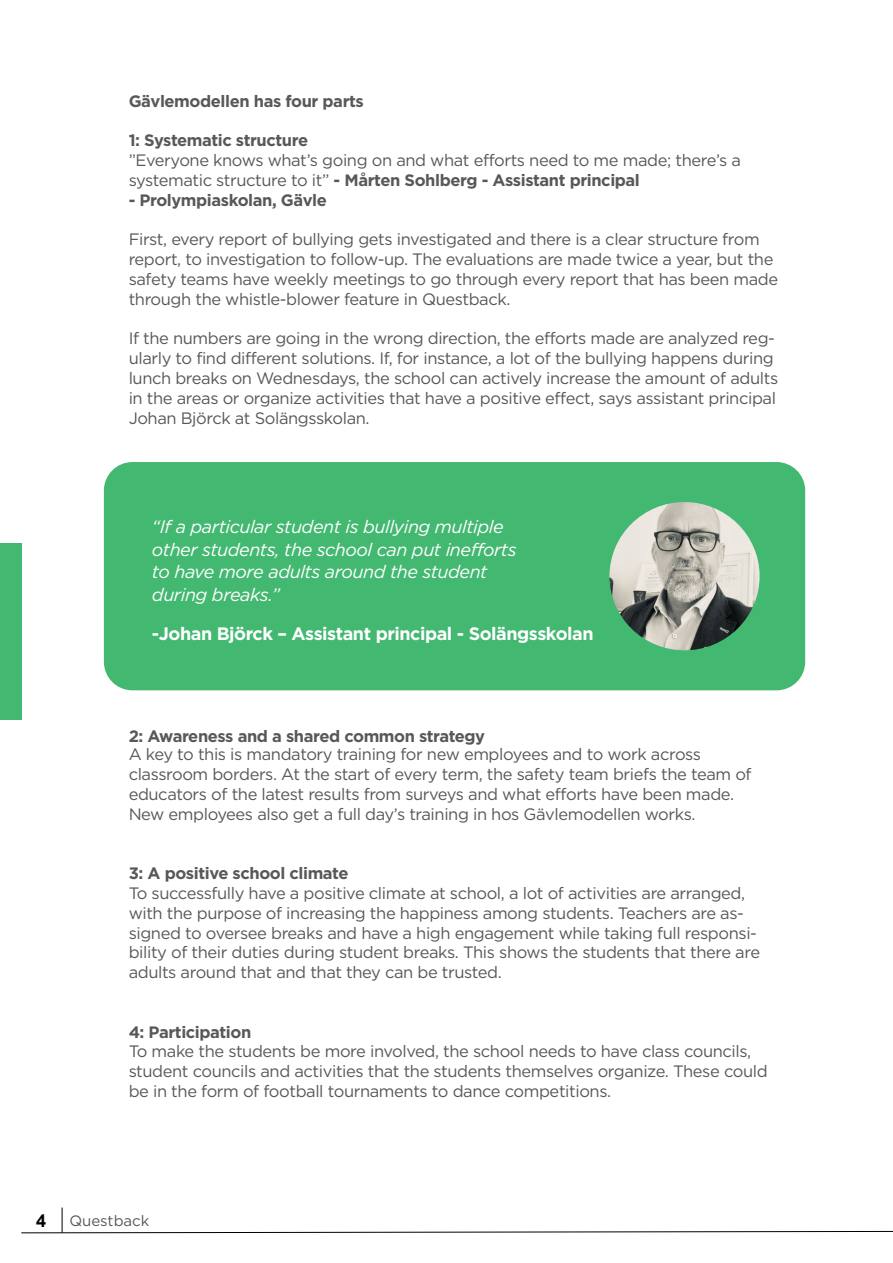
<style>
.page{position:relative;width:893px;height:1263px;background:#fff}
.page>*{position:absolute;margin:0;border:0;box-sizing:border-box;transform-origin:0 0}
.t1{font:italic 18px/22.5px "Gotham";letter-spacing:-.025em;color:#fff}
.t2{font:700 18px "Gotham";letter-spacing:-.025em;color:#fff}
.t3{font:700 18px "Arial";color:#000}
.t4{font:16.5px/19.8px "Gotham";letter-spacing:-.025em;color:#58585a}
.t5{font:700 16.5px "Gotham";letter-spacing:-.025em;color:#58585a}
.t6{font:15px "Gotham";color:#58585a}
.s1{font-weight:700}
</style>
<div class="page">
<div style="left:0;top:543px;width:21px;height:177px;background:#42b870"></div>
<div style="left:104px;top:462px;width:701px;height:228px;background:#43b871;border-radius:28px"></div>
<svg style="left:21px;top:1207px;width:872px;height:26px"></svg>
<img style="left:609px;top:502px;width:151px;height:148px">
<p class="t5" style="left:129px;top:91px;width:237px">Gävlemodellen has four parts</p>
<p class="t5" style="left:129px;top:131px;width:181px">1: Systematic structure</p>
<p class="t4" style="left:129px;top:150px;width:614px">”Everyone knows what’s going on and what efforts need to me made; there’s a systematic structure to it” <span class="s1">- Mårten Sohlberg - Assistant principal</span></p>
<p class="t5" style="left:129px;top:190px;width:200px">- Prolympiaskolan, Gävle</p>
<p class="t4" style="left:129px;top:229px;width:651px">First, every report of bullying gets investigated and there is a clear structure from report, to investigation to follow-up. The evaluations are made twice a year, but the safety teams have weekly meetings to go through every report that has been made through the whistle-blower feature in Questback.</p>
<p class="t4" style="left:129px;top:328px;width:651px">If the numbers are going in the wrong direction, the efforts made are analyzed reg&shy;ularly to find different solutions. If, for instance, a lot of the bullying happens during lunch breaks on Wednesdays, the school can actively increase the amount of adults in the areas or organize activities that have a positive effect, says assistant principal Johan Björck at Solängsskolan.</p>
<p class="t1" style="left:152px;top:515px;width:366px">“If a particular student is bullying multiple other students, the school can put inefforts to have more adults around the student during breaks.”</p>
<p class="t2" style="left:152px;top:623px;width:443px">-Johan Björck – Assistant principal - Solängsskolan</p>
<p class="t5" style="left:129px;top:727px;width:358px">2: Awareness and a shared common strategy</p>
<p class="t4" style="left:129px;top:744px;width:624px">A key to this is mandatory training for new employees and to work across classroom borders. At the start of every term, the safety team briefs the team of educators of the latest results from surveys and what efforts have been made.<br>New employees also get a full day’s training in hos Gävlemodellen works.</p>
<p class="t5" style="left:129px;top:864px;width:221px">3: A positive school climate</p>
<p class="t4" style="left:129px;top:883px;width:633px">To successfully have a positive climate at school, a lot of activities are arranged, with the purpose of increasing the happiness among students. Teachers are as&shy;signed to oversee breaks and have a high engagement while taking full responsi&shy;bility of their duties during student breaks. This shows the students that there are adults around that and that they can be trusted.</p>
<p class="t5" style="left:129px;top:1022px;width:124px">4: Participation</p>
<p class="t4" style="left:129px;top:1041px;width:640px">To make the students be more involved, the school needs to have class councils, student councils and activities that the students themselves organize. These could be in the form of football tournaments to dance competitions.</p>
<p class="t3" style="left:36px;top:1209px;width:12px">4</p>
<p class="t6" style="left:69px;top:1212px;width:81px">Questback</p>
</div>
